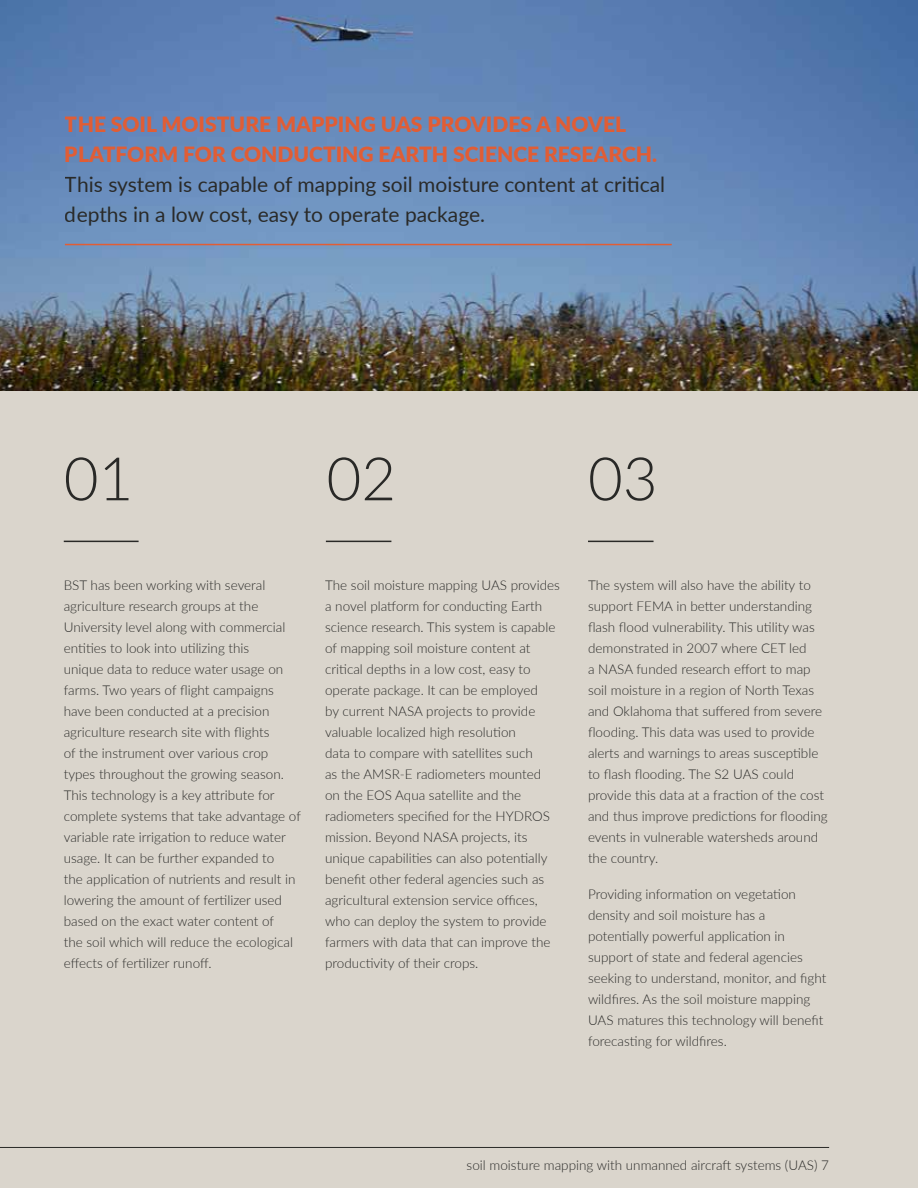
<style>
.page{position:relative;width:918px;height:1188px;background:#dad5cc}
.page>*{position:absolute;margin:0;border:0;box-sizing:border-box;transform-origin:0 0}
.t1{font:300 60px "Lato";color:#292927}
.t2{font:21px/30px "Lato";color:#292927}
.t3{font:900 21px/30px "Lato";color:#e25d34}
.t4{font:300 13.5px/21px "Lato";color:#292927}
</style>
<div class="page">
<img style="left:0;top:0;width:918px;height:391px">
<hr style="left:64px;top:541px;width:75px;height:1px;background:#292927">
<hr style="left:326px;top:541px;width:65px;height:1px;background:#292927">
<hr style="left:588px;top:541px;width:66px;height:1px;background:#292927">
<hr style="left:65px;top:244px;width:607px;height:1px;background:#e25d34">
<hr style="left:0;top:1147px;width:829px;height:1px;background:#292927">
<h2 class="t3" style="left:65px;top:108px;width:594px">THE SOIL MOISTURE MAPPING UAS PROVIDES A NOVEL<br>PLATFORM FOR CONDUCTING EARTH SCIENCE RESEARCH.</h2>
<h2 class="t2" style="left:65px;top:168px;width:602px">This system is capable of mapping soil moisture content at critical depths in a low cost, easy to operate package.</h2>
<h1 class="t1" style="left:64px;top:437px;width:71px">01</h1>
<h1 class="t1" style="left:327px;top:437px;width:71px">02</h1>
<h1 class="t1" style="left:588px;top:437px;width:71px">03</h1>
<p class="t4" style="left:64px;top:574px;width:239px">BST has been working with several agriculture research groups at the University level along with commercial entities to look into utilizing this<br>unique data to reduce water usage on farms. Two years of flight campaigns have been conducted at a precision agriculture research site with flights<br>of the instrument over various crop types throughout the growing season.<br>This technology is a key attribute for complete systems that take advantage of variable rate irrigation to reduce water usage. It can be further expanded to<br>the application of nutrients and result in lowering the amount of fertilizer used based on the exact water content of<br>the soil which will reduce the ecological effects of fertilizer runoff.</p>
<p class="t4" style="left:325px;top:574px;width:236px">The soil moisture mapping UAS provides a novel platform for conducting Earth science research. This system is capable of mapping soil moisture content at critical depths in a low cost, easy to operate package. It can be employed<br>by current NASA projects to provide valuable localized high resolution<br>data to compare with satellites such<br>as the AMSR-E radiometers mounted<br>on the EOS Aqua satellite and the radiometers specified for the HYDROS mission. Beyond NASA projects, its unique capabilities can also potentially benefit other federal agencies such as agricultural extension service offices, who can deploy the system to provide farmers with data that can improve the productivity of their crops.</p>
<p class="t4" style="left:588px;top:574px;width:241px">The system will also have the ability to support FEMA in better understanding flash flood vulnerability. This utility was demonstrated in 2007 where CET led<br>a NASA funded research effort to map soil moisture in a region of North Texas and Oklahoma that suffered from severe flooding. This data was used to provide alerts and warnings to areas susceptible to flash flooding. The S2 UAS could provide this data at a fraction of the cost and thus improve predictions for flooding events in vulnerable watersheds around the country.</p>
<p class="t4" style="left:588px;top:883px;width:240px">Providing information on vegetation density and soil moisture has a potentially powerful application in support of state and federal agencies seeking to understand, monitor, and fight wildfires. As the soil moisture mapping UAS matures this technology will benefit forecasting for wildfires.</p>
<p class="t4" style="left:467px;top:1154px;width:364px">soil moisture mapping with unmanned aircraft systems (UAS) 7</p>
</div>
